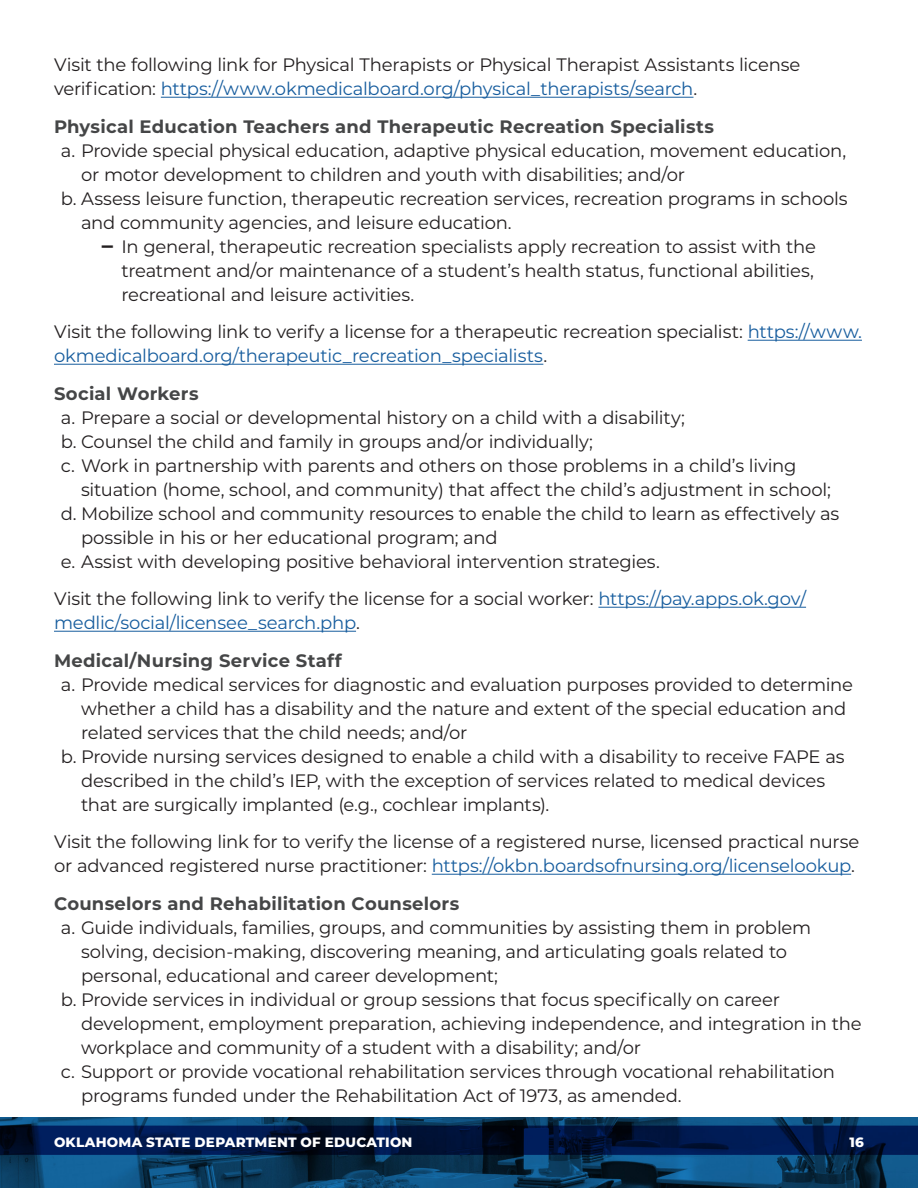
<style>
.page{position:relative;width:918px;height:1188px;background:#fff}
.page>*{position:absolute;margin:0;border:0;box-sizing:border-box;transform-origin:0 0}
.t1{font:18px/24px "Montserrat";letter-spacing:-.015em;color:#231f20}
.t2{font:700 18px "Montserrat";letter-spacing:.015em;color:#454647}
.t3{font:800 13.5px "Montserrat";letter-spacing:.015em;color:#fff}
.s1{color:#175d9e}
.s2{font-weight:900}
</style>
<div class="page">
<img style="left:0;top:1118px;width:918px;height:70px">
<hr style="left:161px;top:97px;width:532px;height:1px;background:#175d9e">
<hr style="left:748px;top:340px;width:114px;height:1px;background:#175d9e">
<hr style="left:54px;top:364px;width:489px;height:1px;background:#175d9e">
<hr style="left:598px;top:607px;width:208px;height:1px;background:#175d9e">
<hr style="left:54px;top:631px;width:302px;height:1px;background:#175d9e">
<hr style="left:432px;top:874px;width:419px;height:1px;background:#175d9e">
<p class="t1" style="left:54px;top:52px;width:748px">Visit the following link for Physical Therapists or Physical Therapist Assistants license verification: <span class="s1">https://www.okmedicalboard.org/physical_therapists/search</span>.</p>
<h4 class="t2" style="left:54px;top:114px;width:662px">Physical Education Teachers and Therapeutic Recreation Specialists</h4>
<p class="t1" style="left:81px;top:138px;width:767px;text-indent:-20px">a. Provide special physical education, adaptive physical education, movement education, or motor development to children and youth with disabilities; and/or</p>
<p class="t1" style="left:81px;top:186px;width:768px;text-indent:-20px">b. Assess leisure function, therapeutic recreation services, recreation programs in schools and community agencies, and leisure education.</p>
<p class="t1" style="left:122px;top:234px;width:696px;text-align:justify;text-indent:-20px"><span class="s2">‒</span> In general, therapeutic recreation specialists apply recreation to assist with the treatment and/or maintenance of a student’s health status, functional abilities, recreational and leisure activities.</p>
<p class="t1" style="left:54px;top:319px;width:809px">Visit the following link to verify a license for a therapeutic recreation specialist: <span class="s1">https://www. okmedicalboard.org/therapeutic_recreation_specialists</span>.</p>
<h4 class="t2" style="left:54px;top:381px;width:146px">Social Workers</h4>
<p class="t1" style="left:61px;top:405px;width:626px">a. Prepare a social or developmental history on a child with a disability;</p>
<p class="t1" style="left:61px;top:429px;width:534px">b. Counsel the child and family in groups and/or individually;</p>
<p class="t1" style="left:81px;top:453px;width:751px;text-indent:-20px">c. Work in partnership with parents and others on those problems in a child’s living situation (home, school, and community) that affect the child’s adjustment in school;</p>
<p class="t1" style="left:81px;top:501px;width:760px;text-indent:-20px">d. Mobilize school and community resources to enable the child to learn as effectively as possible in his or her educational program; and</p>
<p class="t1" style="left:61px;top:549px;width:601px">e. Assist with developing positive behavioral intervention strategies.</p>
<p class="t1" style="left:54px;top:586px;width:754px">Visit the following link to verify the license for a social worker: <span class="s1">https://pay.apps.ok.gov/ medlic/social/licensee_search.php</span>.</p>
<h4 class="t2" style="left:54px;top:648px;width:289px">Medical/Nursing Service Staff</h4>
<p class="t1" style="left:81px;top:672px;width:774px;text-indent:-20px">a. Provide medical services for diagnostic and evaluation purposes provided to determine whether a child has a disability and the nature and extent of the special education and related services that the child needs; and/or</p>
<p class="t1" style="left:81px;top:744px;width:765px;text-indent:-20px">b. Provide nursing services designed to enable a child with a disability to receive FAPE as described in the child’s IEP, with the exception of services related to medical devices that are surgically implanted (e.g., cochlear implants).</p>
<p class="t1" style="left:54px;top:829px;width:807px">Visit the following link for to verify the license of a registered nurse, licensed practical nurse or advanced registered nurse practitioner: <span class="s1">https://okbn.boardsofnursing.org/licenselookup</span>.</p>
<h4 class="t2" style="left:54px;top:891px;width:407px">Counselors and Rehabilitation Counselors</h4>
<p class="t1" style="left:81px;top:915px;width:732px;text-indent:-20px">a. Guide individuals, families, groups, and communities by assisting them in problem solving, decision-making, discovering meaning, and articulating goals related to personal, educational and career development;</p>
<p class="t1" style="left:81px;top:987px;width:782px;text-indent:-20px">b. Provide services in individual or group sessions that focus specifically on career development, employment preparation, achieving independence, and integration in the workplace and community of a student with a disability; and/or</p>
<p class="t1" style="left:81px;top:1059px;width:756px;text-indent:-20px">c. Support or provide vocational rehabilitation services through vocational rehabilitation programs funded under the Rehabilitation Act of 1973, as amended.</p>
<p class="t3" style="left:54px;top:1132px;width:360px">OKLAHOMA STATE DEPARTMENT OF EDUCATION</p>
<p class="t3" style="left:849px;top:1132px;width:16px">16</p>
</div>
